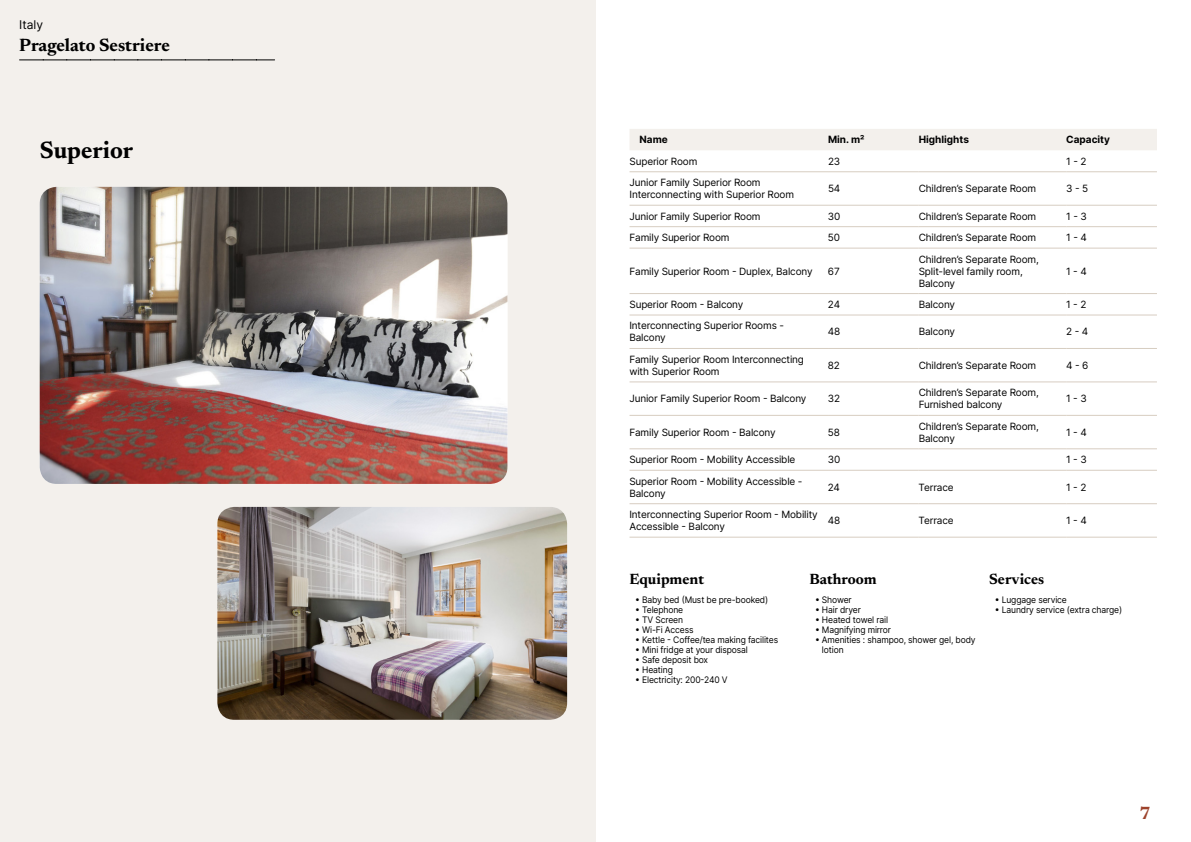
<style>
.page{position:relative;width:1191px;height:842px;background:#fff}
.page>*{position:absolute;margin:0;border:0;box-sizing:border-box;transform-origin:0 0}
.t1{font:700 24px "Newsreader 24 pt";color:#000}
.t2{font:700 18px "Newsreader 24 pt";color:#000}
.t3{font:700 18px "Newsreader 24 pt";color:#9d432c}
.t4{font:700 15px "Newsreader 24 pt";color:#000}
.t5{font:12px "Inter";color:#000}
.t6{font:10px/12px "Inter";letter-spacing:-.015em;color:#000}
.t7{font:700 10px "Inter";color:#000}
.t8{font:9px/10px "Inter";letter-spacing:-.015em;color:#000;scale:.95 1}
</style>
<div class="page">
<div style="left:0;top:0;width:595px;height:842px;background:#f3f0ec"></div>
<img style="left:40px;top:187px;width:467px;height:297px">
<img style="left:217px;top:507px;width:350px;height:213px">
<svg style="left:20px;top:60px;width:255px;height:1px"></svg>
<div style="left:630px;top:129px;width:527px;height:21px;background:#f3f0ec"></div>
<hr style="left:629px;top:171px;width:199px;height:1px;background:#d7cdc1">
<hr style="left:828px;top:171px;width:90px;height:1px;background:#d7cdc1">
<hr style="left:918px;top:171px;width:148px;height:1px;background:#d7cdc1">
<hr style="left:1066px;top:171px;width:91px;height:1px;background:#d7cdc1">
<hr style="left:629px;top:205px;width:199px;height:1px;background:#d7cdc1">
<hr style="left:828px;top:205px;width:90px;height:1px;background:#d7cdc1">
<hr style="left:918px;top:205px;width:148px;height:1px;background:#d7cdc1">
<hr style="left:1066px;top:205px;width:91px;height:1px;background:#d7cdc1">
<hr style="left:629px;top:226px;width:199px;height:1px;background:#d7cdc1">
<hr style="left:828px;top:226px;width:90px;height:1px;background:#d7cdc1">
<hr style="left:918px;top:226px;width:148px;height:1px;background:#d7cdc1">
<hr style="left:1066px;top:226px;width:91px;height:1px;background:#d7cdc1">
<hr style="left:629px;top:248px;width:199px;height:1px;background:#d7cdc1">
<hr style="left:828px;top:248px;width:90px;height:1px;background:#d7cdc1">
<hr style="left:918px;top:248px;width:148px;height:1px;background:#d7cdc1">
<hr style="left:1066px;top:248px;width:91px;height:1px;background:#d7cdc1">
<hr style="left:629px;top:293px;width:199px;height:1px;background:#d7cdc1">
<hr style="left:828px;top:293px;width:90px;height:1px;background:#d7cdc1">
<hr style="left:918px;top:293px;width:148px;height:1px;background:#d7cdc1">
<hr style="left:1066px;top:293px;width:91px;height:1px;background:#d7cdc1">
<hr style="left:629px;top:314px;width:199px;height:1px;background:#d7cdc1">
<hr style="left:828px;top:314px;width:90px;height:1px;background:#d7cdc1">
<hr style="left:918px;top:314px;width:148px;height:1px;background:#d7cdc1">
<hr style="left:1066px;top:314px;width:91px;height:1px;background:#d7cdc1">
<hr style="left:629px;top:348px;width:199px;height:1px;background:#d7cdc1">
<hr style="left:828px;top:348px;width:90px;height:1px;background:#d7cdc1">
<hr style="left:918px;top:348px;width:148px;height:1px;background:#d7cdc1">
<hr style="left:1066px;top:348px;width:91px;height:1px;background:#d7cdc1">
<hr style="left:629px;top:381px;width:199px;height:1px;background:#d7cdc1">
<hr style="left:828px;top:381px;width:90px;height:1px;background:#d7cdc1">
<hr style="left:918px;top:381px;width:148px;height:1px;background:#d7cdc1">
<hr style="left:1066px;top:381px;width:91px;height:1px;background:#d7cdc1">
<hr style="left:629px;top:415px;width:199px;height:1px;background:#d7cdc1">
<hr style="left:828px;top:415px;width:90px;height:1px;background:#d7cdc1">
<hr style="left:918px;top:415px;width:148px;height:1px;background:#d7cdc1">
<hr style="left:1066px;top:415px;width:91px;height:1px;background:#d7cdc1">
<hr style="left:629px;top:448px;width:199px;height:1px;background:#d7cdc1">
<hr style="left:828px;top:448px;width:90px;height:1px;background:#d7cdc1">
<hr style="left:918px;top:448px;width:148px;height:1px;background:#d7cdc1">
<hr style="left:1066px;top:448px;width:91px;height:1px;background:#d7cdc1">
<hr style="left:629px;top:470px;width:199px;height:1px;background:#d7cdc1">
<hr style="left:828px;top:470px;width:90px;height:1px;background:#d7cdc1">
<hr style="left:918px;top:470px;width:148px;height:1px;background:#d7cdc1">
<hr style="left:1066px;top:470px;width:91px;height:1px;background:#d7cdc1">
<hr style="left:629px;top:503px;width:199px;height:1px;background:#d7cdc1">
<hr style="left:828px;top:503px;width:90px;height:1px;background:#d7cdc1">
<hr style="left:918px;top:503px;width:148px;height:1px;background:#d7cdc1">
<hr style="left:1066px;top:503px;width:91px;height:1px;background:#d7cdc1">
<hr style="left:629px;top:537px;width:199px;height:1px;background:#d7cdc1">
<hr style="left:828px;top:537px;width:90px;height:1px;background:#d7cdc1">
<hr style="left:918px;top:537px;width:148px;height:1px;background:#d7cdc1">
<hr style="left:1066px;top:537px;width:91px;height:1px;background:#d7cdc1">
<p class="t5" style="left:19px;top:15px;width:25px">Italy</p>
<h2 class="t2" style="left:19px;top:32px;width:152px">Pragelato Sestriere</h2>
<h1 class="t1" style="left:40px;top:133px;width:95px">Superior</h1>
<p class="t7" style="left:639px;top:132px;width:30px">Name</p>
<p class="t7" style="left:828px;top:132px;width:38px">Min. m²</p>
<p class="t7" style="left:918px;top:132px;width:52px">Highlights</p>
<p class="t7" style="left:1066px;top:132px;width:45px">Capacity</p>
<p class="t6" style="left:629px;top:155px;width:69px">Superior Room</p>
<p class="t6" style="left:828px;top:155px;width:14px">23</p>
<p class="t6" style="left:1066px;top:155px;width:22px">1 - 2</p>
<p class="t6" style="left:629px;top:176px;width:166px">Junior Family Superior Room<br>Interconnecting with Superior Room</p>
<p class="t6" style="left:828px;top:182px;width:14px">54</p>
<p class="t6" style="left:918px;top:182px;width:119px">Children’s Separate Room</p>
<p class="t6" style="left:1066px;top:182px;width:24px">3 - 5</p>
<p class="t6" style="left:629px;top:210px;width:133px">Junior Family Superior Room</p>
<p class="t6" style="left:828px;top:210px;width:14px">30</p>
<p class="t6" style="left:918px;top:210px;width:119px">Children’s Separate Room</p>
<p class="t6" style="left:1066px;top:210px;width:22px">1 - 3</p>
<p class="t6" style="left:629px;top:231px;width:102px">Family Superior Room</p>
<p class="t6" style="left:828px;top:231px;width:14px">50</p>
<p class="t6" style="left:918px;top:231px;width:119px">Children’s Separate Room</p>
<p class="t6" style="left:1066px;top:231px;width:22px">1 - 4</p>
<p class="t6" style="left:629px;top:265px;width:185px">Family Superior Room - Duplex, Balcony</p>
<p class="t6" style="left:828px;top:265px;width:13px">67</p>
<p class="t6" style="left:918px;top:253px;width:122px">Children’s Separate Room,<br>Split-level family room,<br>Balcony</p>
<p class="t6" style="left:1066px;top:265px;width:22px">1 - 4</p>
<p class="t6" style="left:629px;top:298px;width:115px">Superior Room - Balcony</p>
<p class="t6" style="left:828px;top:298px;width:14px">24</p>
<p class="t6" style="left:918px;top:298px;width:38px">Balcony</p>
<p class="t6" style="left:1066px;top:298px;width:22px">1 - 2</p>
<p class="t6" style="left:629px;top:320px;width:156px">Interconnecting Superior Rooms -<br>Balcony</p>
<p class="t6" style="left:828px;top:326px;width:14px">48</p>
<p class="t6" style="left:918px;top:326px;width:38px">Balcony</p>
<p class="t6" style="left:1066px;top:326px;width:24px">2 - 4</p>
<p class="t6" style="left:629px;top:353px;width:176px">Family Superior Room Interconnecting with Superior Room</p>
<p class="t6" style="left:828px;top:359px;width:14px">82</p>
<p class="t6" style="left:918px;top:359px;width:119px">Children’s Separate Room</p>
<p class="t6" style="left:1066px;top:359px;width:24px">4 - 6</p>
<p class="t6" style="left:629px;top:392px;width:179px">Junior Family Superior Room - Balcony</p>
<p class="t6" style="left:828px;top:392px;width:14px">32</p>
<p class="t6" style="left:918px;top:386px;width:122px">Children’s Separate Room,<br>Furnished balcony</p>
<p class="t6" style="left:1066px;top:392px;width:22px">1 - 3</p>
<p class="t6" style="left:629px;top:426px;width:148px">Family Superior Room - Balcony</p>
<p class="t6" style="left:828px;top:426px;width:14px">58</p>
<p class="t6" style="left:918px;top:420px;width:122px">Children’s Separate Room,<br>Balcony</p>
<p class="t6" style="left:1066px;top:426px;width:22px">1 - 4</p>
<p class="t6" style="left:629px;top:453px;width:167px">Superior Room - Mobility Accessible</p>
<p class="t6" style="left:828px;top:453px;width:14px">30</p>
<p class="t6" style="left:1066px;top:453px;width:22px">1 - 3</p>
<p class="t6" style="left:629px;top:475px;width:175px">Superior Room - Mobility Accessible -<br>Balcony</p>
<p class="t6" style="left:828px;top:481px;width:14px">24</p>
<p class="t6" style="left:918px;top:481px;width:37px">Terrace</p>
<p class="t6" style="left:1066px;top:481px;width:22px">1 - 2</p>
<p class="t6" style="left:629px;top:508px;width:190px">Interconnecting Superior Room - Mobility<br>Accessible - Balcony</p>
<p class="t6" style="left:828px;top:514px;width:14px">48</p>
<p class="t6" style="left:918px;top:514px;width:37px">Terrace</p>
<p class="t6" style="left:1066px;top:514px;width:22px">1 - 4</p>
<h3 class="t4" style="left:629px;top:568px;width:76px">Equipment</h3>
<p class="t8" style="left:635px;top:594px;width:141px">• Baby bed (Must be pre-booked)</p>
<p class="t8" style="left:635px;top:604px;width:52px">• Telephone</p>
<p class="t8" style="left:635px;top:614px;width:52px">• TV Screen</p>
<p class="t8" style="left:635px;top:624px;width:63px">• Wi-Fi Access</p>
<p class="t8" style="left:635px;top:634px;width:152px">• Kettle - Coffee/tea making facilites</p>
<p class="t8" style="left:635px;top:644px;width:120px">• Mini fridge at your disposal</p>
<p class="t8" style="left:635px;top:654px;width:78px">• Safe deposit box</p>
<p class="t8" style="left:635px;top:664px;width:41px">• Heating</p>
<p class="t8" style="left:635px;top:674px;width:99px">• Electricity: 200-240 V</p>
<h3 class="t4" style="left:809px;top:568px;width:69px">Bathroom</h3>
<p class="t8" style="left:815px;top:594px;width:40px">• Shower</p>
<p class="t8" style="left:815px;top:604px;width:50px">• Hair dryer</p>
<p class="t8" style="left:815px;top:614px;width:78px">• Heated towel rail</p>
<p class="t8" style="left:815px;top:624px;width:82px">• Magnifying mirror</p>
<p class="t8" style="left:822px;top:634px;width:163px;text-indent:-7px">• Amenities : shampoo, shower gel, body lotion</p>
<h3 class="t4" style="left:989px;top:568px;width:57px">Services</h3>
<p class="t8" style="left:994px;top:594px;width:77px">• Luggage service</p>
<p class="t8" style="left:994px;top:604px;width:136px">• Laundry service (extra charge)</p>
<h2 class="t3" style="left:1139px;top:800px;width:13px">7</h2>
</div>
